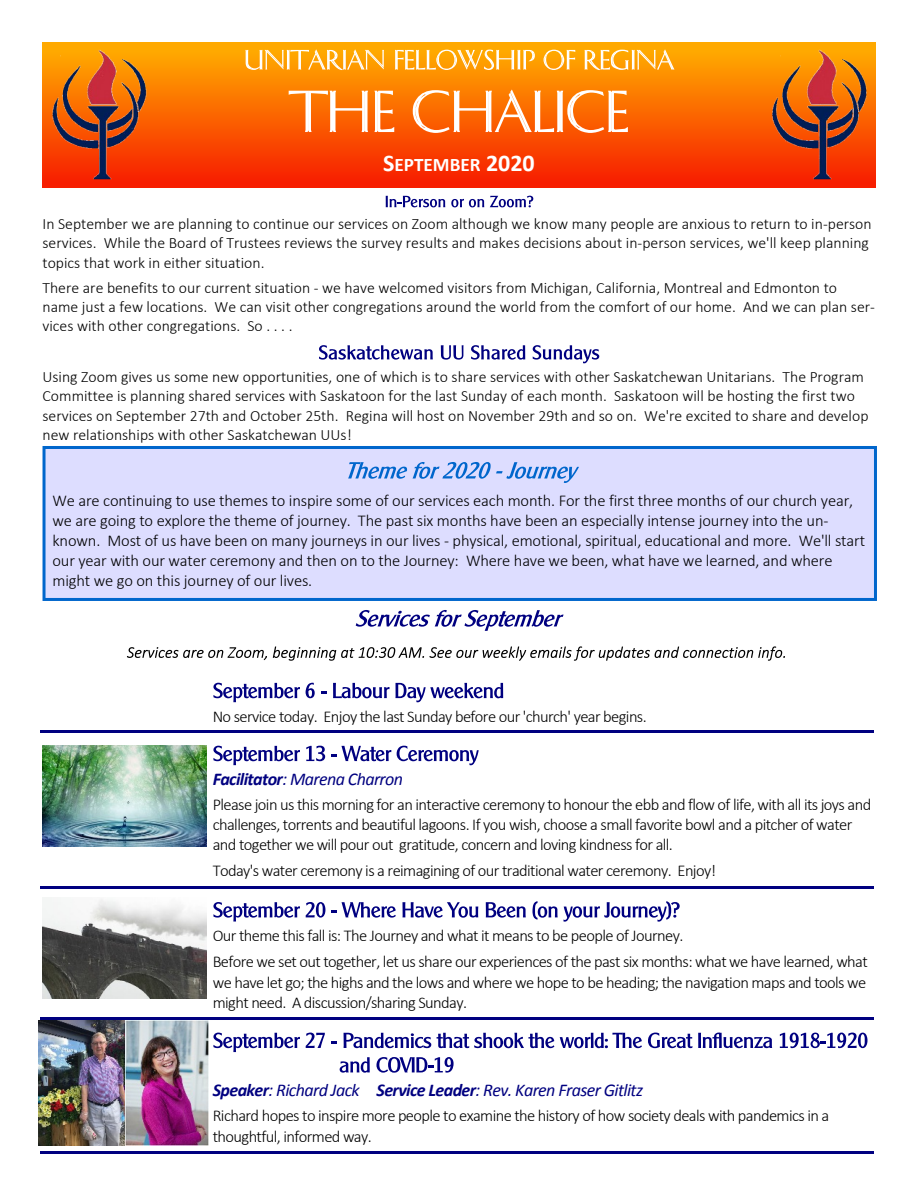
<style>
.page{position:relative;width:918px;height:1188px;background:#fff}
.page>*{position:absolute;margin:0;border:0;box-sizing:border-box;transform-origin:0 0}
.t1{font:700 19.2px "Calibri";color:#fff}
.t2{font:italic 18px "Calibri";letter-spacing:-.035em;color:#000080}
.t3{font:300 16.5px/20.1px "Calibri";letter-spacing:-.035em;color:#000}
.t4{font:300 16.5px/20.1px "Calibri";letter-spacing:-.01em;color:#000}
.t5{font:300 15.75px/19.2px "Calibri";color:#000}
.s1{font-size:24px}
.s2{font-weight:700}
</style>
<div class="page">
<div style="left:43px;top:43px;width:832px;height:144px;background:linear-gradient(to bottom,#ffb100,#f71b00)"></div>
<svg style="left:245px;top:49px;width:139px;height:21px;background:#feb840"></svg>
<svg style="left:395px;top:50px;width:140px;height:20px;background:#febb48"></svg>
<svg style="left:544px;top:50px;width:31px;height:20px"></svg>
<svg style="left:584px;top:49px;width:90px;height:21px;background:#feba44"></svg>
<svg style="left:289px;top:91px;width:79px;height:41px"></svg>
<svg style="left:374px;top:91px;width:20px;height:41px"></svg>
<svg style="left:413px;top:90px;width:215px;height:43px"></svg>
<img style="left:53px;top:50px;width:94px;height:130px">
<img style="left:773px;top:50px;width:93px;height:130px">
<svg style="left:356px;top:610px;width:208px;height:21px"></svg>
<svg style="left:127px;top:647px;width:140px;height:13px"></svg>
<svg style="left:273px;top:646px;width:512px;height:15px"></svg>
<svg style="left:213px;top:683px;width:87px;height:19px"></svg>
<svg style="left:306px;top:683px;width:9px;height:15px"></svg>
<svg style="left:321px;top:691px;width:6px;height:2px"></svg>
<svg style="left:333px;top:683px;width:170px;height:19px"></svg>
<svg style="left:213px;top:746px;width:87px;height:19px"></svg>
<svg style="left:306px;top:746px;width:19px;height:15px"></svg>
<svg style="left:332px;top:746px;width:59px;height:15px"></svg>
<svg style="left:397px;top:746px;width:82px;height:19px"></svg>
<svg style="left:213px;top:902px;width:87px;height:20px"></svg>
<svg style="left:306px;top:902px;width:19px;height:16px"></svg>
<svg style="left:332px;top:902px;width:64px;height:16px"></svg>
<svg style="left:402px;top:902px;width:76px;height:16px"></svg>
<svg style="left:486px;top:902px;width:40px;height:16px"></svg>
<svg style="left:532px;top:901px;width:148px;height:21px"></svg>
<svg style="left:213px;top:1033px;width:87px;height:19px"></svg>
<svg style="left:306px;top:1033px;width:19px;height:15px"></svg>
<svg style="left:344px;top:1033px;width:87px;height:15px"></svg>
<svg style="left:437px;top:1033px;width:117px;height:15px"></svg>
<svg style="left:560px;top:1033px;width:82px;height:15px"></svg>
<svg style="left:648px;top:1033px;width:44px;height:15px"></svg>
<svg style="left:698px;top:1033px;width:74px;height:15px"></svg>
<svg style="left:780px;top:1033px;width:88px;height:15px"></svg>
<svg style="left:340px;top:1057px;width:30px;height:16px"></svg>
<svg style="left:376px;top:1057px;width:78px;height:16px"></svg>
<hr style="left:40px;top:730px;width:168px;height:3px;background:#000080">
<hr style="left:208px;top:730px;width:666px;height:3px;background:#000080">
<hr style="left:40px;top:886px;width:168px;height:3px;background:#000080">
<hr style="left:208px;top:886px;width:666px;height:3px;background:#000080">
<hr style="left:40px;top:1017px;width:168px;height:3px;background:#000080">
<hr style="left:208px;top:1017px;width:666px;height:3px;background:#000080">
<hr style="left:40px;top:1151px;width:168px;height:3px;background:#000080">
<hr style="left:208px;top:1151px;width:666px;height:3px;background:#000080">
<div style="left:44px;top:447px;width:831px;height:152px;background:#ddf"></div>
<div style="left:43px;top:446px;width:834px;height:155px;border:3px solid #06c"></div>
<svg style="left:348px;top:462px;width:59px;height:17px"></svg>
<svg style="left:413px;top:462px;width:166px;height:21px"></svg>
<img style="left:38px;top:1021px;width:87px;height:124px">
<img style="left:43px;top:745px;width:163px;height:102px">
<img style="left:43px;top:898px;width:163px;height:101px">
<img style="left:125px;top:1021px;width:83px;height:124px">
<svg style="left:386px;top:196px;width:59px;height:11px"></svg>
<svg style="left:451px;top:199px;width:33px;height:8px"></svg>
<svg style="left:490px;top:196px;width:43px;height:11px"></svg>
<svg style="left:319px;top:345px;width:114px;height:15px"></svg>
<svg style="left:441px;top:345px;width:23px;height:15px"></svg>
<svg style="left:471px;top:345px;width:54px;height:15px"></svg>
<svg style="left:533px;top:345px;width:66px;height:18px"></svg>
<p class="t1" style="left:383px;top:156px;width:153px"><span class="s1">S</span>EPTEMBER <span class="s1">2020</span></p>
<p class="t5" style="left:43px;top:216px;width:831px">In September we are planning to continue our services on Zoom although we know many people are anxious to return to in-person services. While the Board of Trustees reviews the survey results and makes decisions about in-person services, we'll keep planning topics that work in either situation.</p>
<p class="t5" style="left:43px;top:279px;width:834px">There are benefits to our current situation - we have welcomed visitors from Michigan, California, Montreal and Edmonton to name just a few locations. We can visit other congregations around the world from the comfort of our home. And we can plan ser&shy;vices with other congregations. So . . . .</p>
<p class="t5" style="left:43px;top:369px;width:828px">Using Zoom gives us some new opportunities, one of which is to share services with other Saskatchewan Unitarians. The Program Committee is planning shared services with Saskatoon for the last Sunday of each month. Saskatoon will be hosting the first two services on September 27th and October 25th. Regina will host on November 29th and so on. We're excited to share and develop new relationships with other Saskatchewan UUs!</p>
<p class="t4" style="left:53px;top:492px;width:814px">We are continuing to use themes to inspire some of our services each month. For the first three months of our church year, we are going to explore the theme of journey. The past six months have been an especially intense journey into the un&shy;known. Most of us have been on many journeys in our lives - physical, emotional, spiritual, educational and more. We'll start our year with our water ceremony and then on to the Journey: Where have we been, what have we learned, and where might we go on this journey of our lives.</p>
<p class="t3" style="left:213px;top:708px;width:436px">No service today. Enjoy the last Sunday before our 'church' year begins.</p>
<p class="t2" style="left:213px;top:771px;width:192px"><span class="s2">Facilitator</span>: Marena Charron</p>
<p class="t3" style="left:213px;top:796px;width:660px">Please join us this morning for an interactive ceremony to honour the ebb and flow of life, with all its joys and challenges, torrents and beautiful lagoons. If you wish, choose a small favorite bowl and a pitcher of water and together we will pour out gratitude, concern and loving kindness for all.</p>
<p class="t3" style="left:213px;top:862px;width:505px">Today's water ceremony is a reimagining of our traditional water ceremony. Enjoy!</p>
<p class="t3" style="left:213px;top:924px;width:657px;line-height:26.1px">Our theme this fall is: The Journey and what it means to be people of Journey.<br>Before we set out together, let us share our experiences of the past six months: what we have learned, what</p>
<p class="t3" style="left:213px;top:973px;width:655px">we have let go; the highs and the lows and where we hope to be heading; the navigation maps and tools we might need. A discussion/sharing Sunday.</p>
<p class="t2" style="left:213px;top:1083px;width:432px"><span class="s2">Speaker</span>: Richard Jack <span class="s2">Service Leader</span>: Rev. Karen Fraser Gitlitz</p>
<p class="t3" style="left:213px;top:1107px;width:618px">Richard hopes to inspire more people to examine the history of how society deals with pandemics in a thoughtful, informed way.</p>
</div>
